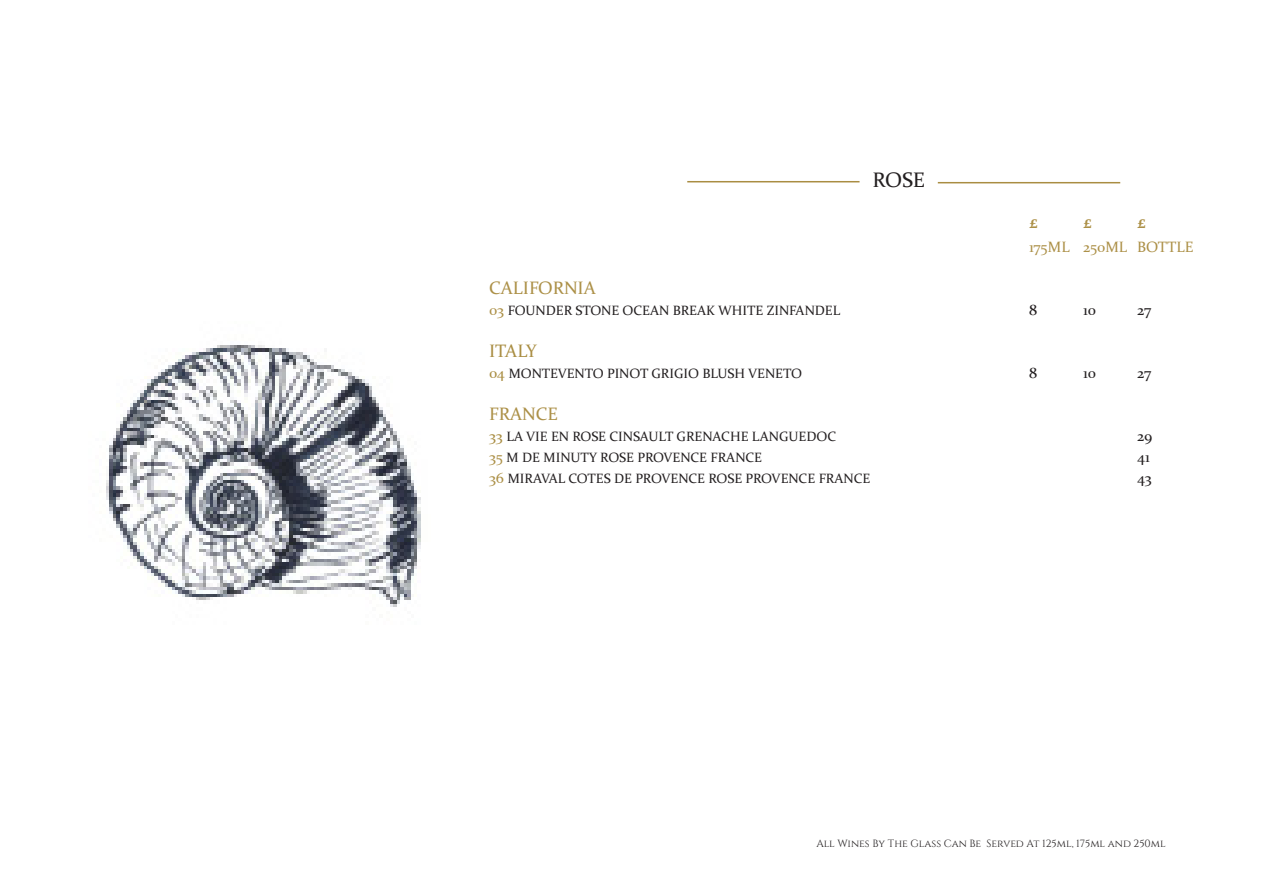
<style>
.page{position:relative;width:1263px;height:893px;background:#fff}
.page>*{position:absolute;margin:0;border:0;box-sizing:border-box;transform-origin:0 0}
.t1{font:21px "Constantia";color:#231f20}
.t2{font:18px "Constantia";color:#ac9047}
.t3{font:18px "Constantia";letter-spacing:-.025em;color:#a98d42}
.t4{font:700 16.5px "Constantia";color:#ac9047}
.t5{font:15px "Constantia";color:#ac9047}
.t6{font:15px "Constantia";letter-spacing:-.01em;color:#231f20}
.t7{font:13.5px "Constantia";color:#231f20}
.t8{font:10.5px "Cinzel";color:#231f20}
.s1{font-size:15px;color:#ac9047}
.s2{font-size:15px;color:#a98d42}
</style>
<div class="page">
<hr style="left:938px;top:182px;width:182px;height:1px;background:#a98d42">
<hr style="left:687px;top:181px;width:172px;height:1px;background:#a98d42">
<img style="left:106px;top:345px;width:315px;height:262px">
<p class="t1" style="left:872px;top:165px;width:54px">ROSE</p>
<p class="t4" style="left:1029px;top:211px;width:10px">£</p>
<p class="t4" style="left:1083px;top:211px;width:10px">£</p>
<p class="t4" style="left:1137px;top:211px;width:10px">£</p>
<p class="t5" style="left:1029px;top:237px;width:166px">175ML 250ML BOTTLE</p>
<p class="t2" style="left:489px;top:276px;width:108px">CALIFORNIA</p>
<p class="t7" style="left:489px;top:302px;width:353px"><span class="s1">03</span> FOUNDER STONE OCEAN BREAK WHITE ZINFANDEL</p>
<p class="t6" style="left:1029px;top:300px;width:10px">8</p>
<p class="t6" style="left:1083px;top:300px;width:14px">10</p>
<p class="t6" style="left:1137px;top:300px;width:16px">27</p>
<p class="t3" style="left:489px;top:339px;width:49px">ITALY</p>
<p class="t7" style="left:489px;top:365px;width:314px"><span class="s2">04</span> MONTEVENTO PINOT GRIGIO BLUSH VENETO</p>
<p class="t6" style="left:1029px;top:363px;width:10px">8</p>
<p class="t6" style="left:1083px;top:363px;width:14px">10</p>
<p class="t6" style="left:1137px;top:363px;width:16px">27</p>
<p class="t2" style="left:489px;top:402px;width:70px">FRANCE</p>
<p class="t7" style="left:489px;top:428px;width:349px"><span class="s2">33</span> LA VIE EN ROSE CINSAULT GRENACHE LANGUEDOC</p>
<p class="t6" style="left:1137px;top:426px;width:17px">29</p>
<p class="t7" style="left:489px;top:449px;width:275px"><span class="s1">35</span> M DE MINUTY ROSE PROVENCE FRANCE</p>
<p class="t6" style="left:1137px;top:447px;width:14px">41</p>
<p class="t7" style="left:489px;top:470px;width:383px"><span class="s1">36</span> MIRAVAL COTES DE PROVENCE ROSE PROVENCE FRANCE</p>
<p class="t6" style="left:1137px;top:468px;width:16px">43</p>
<p class="t8" style="left:816px;top:838px;width:351px">All Wines By The Glass Can Be Served At 125ml, 175ml and 250ml</p>
</div>
